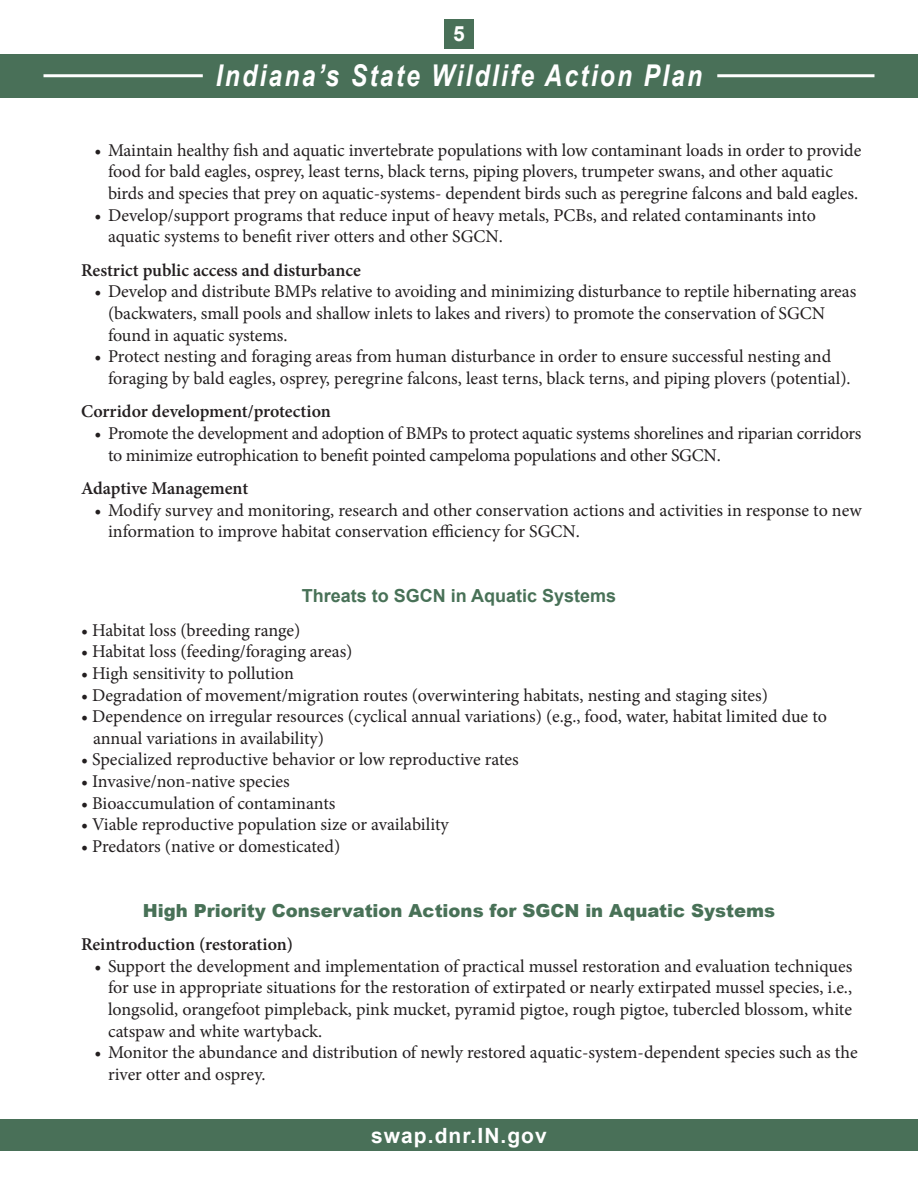
<style>
.page{position:relative;width:918px;height:1188px;background:#fff}
.page>*{position:absolute;margin:0;border:0;box-sizing:border-box;transform-origin:0 0}
.t1{font:italic 700 30px "Arial Narrow";letter-spacing:.075em;color:#fff}
.t2{font:700 21px "Arial";letter-spacing:.05em;color:#fff}
.t3{font:18px/21.6px "Minion Pro";letter-spacing:-.005em;color:#231f20}
.t4{font:600 18px "Minion Pro";color:#231f20}
.t5{font:900 18px "Arial";color:#487157}
.t6{font:700 18px "Arial";color:#487157}
</style>
<div class="page">
<div style="left:444px;top:20px;width:30px;height:30px;background:#497058"></div>
<div style="left:0;top:1120px;width:918px;height:31px;background:#497058"></div>
<div style="left:0;top:54px;width:918px;height:44px;background:#497058"></div>
<hr style="left:44px;top:74px;width:159px;height:3px;background:#fff">
<hr style="left:717px;top:74px;width:158px;height:3px;background:#fff">
<p class="t2" style="left:453px;top:20px;width:13px">5</p>
<h1 class="t1" style="left:216px;top:53px;width:488px">Indiana’s State Wildlife Action Plan</h1>
<p class="t3" style="left:108px;top:139px;width:755px;text-indent:-14px">• Maintain healthy fish and aquatic invertebrate populations with low contaminant loads in order to provide food for bald eagles, osprey, least terns, black terns, piping plovers, trumpeter swans, and other aquatic birds and species that prey on aquatic-systems- dependent birds such as peregrine falcons and bald eagles.</p>
<p class="t3" style="left:108px;top:204px;width:710px;text-indent:-14px">• Develop/support programs that reduce input of heavy metals, PCBs, and related contaminants into aquatic systems to benefit river otters and other SGCN.</p>
<p class="t4" style="left:81px;top:258px;width:281px">Restrict public access and disturbance</p>
<p class="t3" style="left:108px;top:281px;width:750px;text-indent:-14px">• Develop and distribute BMPs relative to avoiding and minimizing disturbance to reptile hibernating areas (backwaters, small pools and shallow inlets to lakes and rivers) to promote the conservation of SGCN found in aquatic systems.</p>
<p class="t3" style="left:108px;top:346px;width:744px;text-indent:-14px">• Protect nesting and foraging areas from human disturbance in order to ensure successful nesting and foraging by bald eagles, osprey, peregrine falcons, least terns, black terns, and piping plovers (potential).</p>
<p class="t4" style="left:81px;top:399px;width:251px">Corridor development/protection</p>
<p class="t3" style="left:108px;top:423px;width:755px;text-indent:-14px">• Promote the development and adoption of BMPs to protect aquatic systems shorelines and riparian corridors to minimize eutrophication to benefit pointed campeloma populations and other SGCN.</p>
<p class="t4" style="left:81px;top:476px;width:169px">Adaptive Management</p>
<p class="t3" style="left:108px;top:499px;width:755px;text-indent:-14px">• Modify survey and monitoring, research and other conservation actions and activities in response to new information to improve habitat conservation efficiency for SGCN.</p>
<p class="t6" style="left:302px;top:584px;width:316px">Threats to SGCN in Aquatic Systems</p>
<p class="t3" style="left:81px;top:619px;width:221px">• Habitat loss (breeding range)</p>
<p class="t3" style="left:81px;top:641px;width:273px">• Habitat loss (feeding/foraging areas)</p>
<p class="t3" style="left:81px;top:663px;width:214px">• High sensitivity to pollution</p>
<p class="t3" style="left:81px;top:684px;width:688px">• Degradation of movement/migration routes (overwintering habitats, nesting and staging sites)</p>
<p class="t3" style="left:93px;top:706px;width:735px;text-indent:-12px">• Dependence on irregular resources (cyclical annual variations) (e.g., food, water, habitat limited due to annual variations in availability)</p>
<p class="t3" style="left:81px;top:749px;width:439px">• Specialized reproductive behavior or low reproductive rates</p>
<p class="t3" style="left:81px;top:771px;width:210px">• Invasive/non-native species</p>
<p class="t3" style="left:81px;top:792px;width:256px">• Bioaccumulation of contaminants</p>
<p class="t3" style="left:81px;top:814px;width:369px">• Viable reproductive population size or availability</p>
<p class="t3" style="left:81px;top:835px;width:261px">• Predators (native or domesticated)</p>
<p class="t5" style="left:143px;top:897px;width:634px">High Priority Conservation Actions for SGCN in Aquatic Systems</p>
<p class="t4" style="left:81px;top:932px;width:214px">Reintroduction (restoration)</p>
<p class="t3" style="left:108px;top:955px;width:746px;text-align:justify;text-indent:-14px">• Support the development and implementation of practical mussel restoration and evaluation techniques for use in appropriate situations for the restoration of extirpated or nearly extirpated mussel species, i.e., longsolid, orangefoot pimpleback, pink mucket, pyramid pigtoe, rough pigtoe, tubercled blossom, white catspaw and white wartyback.</p>
<p class="t3" style="left:108px;top:1042px;width:751px;text-indent:-14px">• Monitor the abundance and distribution of newly restored aquatic-system-dependent species such as the river otter and osprey.</p>
<p class="t2" style="left:371px;top:1121px;width:177px">swap.dnr.IN.gov</p>
</div>
